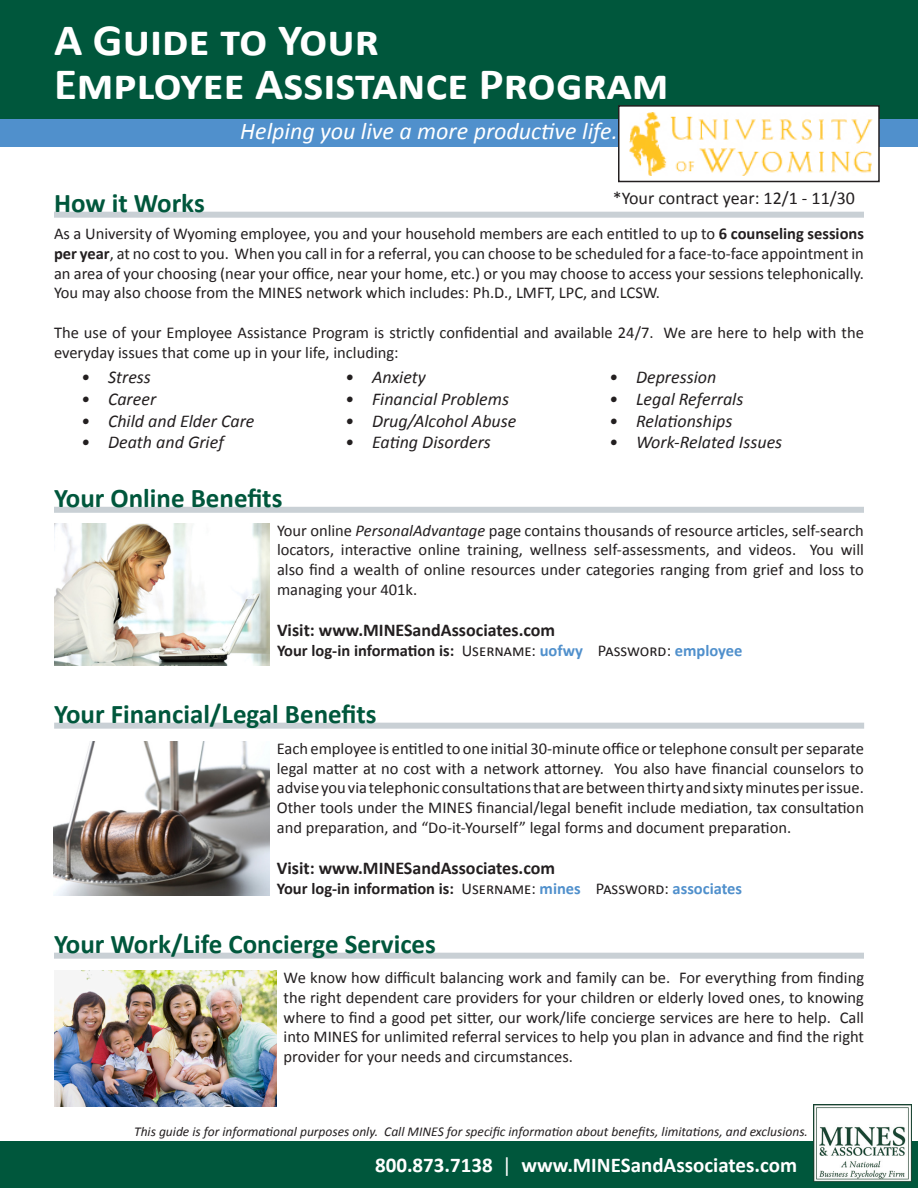
<style>
.page{position:relative;width:918px;height:1188px;background:#fff}
.page>*{position:absolute;margin:0;border:0;box-sizing:border-box;transform-origin:0 0}
.t1{font:700 45px "Calibri";color:#fff;scale:1.04 1}
.t2{font:700 27px "Calibri";color:#00573c}
.t3{font:italic 24px "Calibri";color:#fff}
.t4{font:700 21px "Calibri";color:#fff}
.t5{font:italic 18px "Calibri";color:#231f20}
.t6{font:700 18px "Calibri";color:#231f20}
.t7{font:18px "Calibri";color:#231f20}
.t8{font:16.5px/19.8px "Calibri";color:#231f20;text-align:justify}
.t9{font:700 16.5px "Calibri";letter-spacing:-.01em;color:#231f20}
.t10{font:italic 13.5px "Calibri";color:#231f20}
.s1{font-weight:700}
.s2{font-style:italic}
.s3{font-weight:400}
.s4{color:#5090cc}
</style>
<div class="page">
<div style="left:54px;top:212px;width:810px;height:6px;background:#c9d0d5"></div>
<div style="left:54px;top:507px;width:810px;height:6px;background:#c9d0d5"></div>
<div style="left:54px;top:723px;width:810px;height:6px;background:#c9d0d5"></div>
<div style="left:0;top:1142px;width:918px;height:46px;background:#00573c"></div>
<img style="left:54px;top:741px;width:215px;height:154px">
<img style="left:54px;top:523px;width:216px;height:142px">
<div style="left:0;top:0;width:918px;height:119px;background:#00573c"></div>
<div style="left:0;top:119px;width:918px;height:28px;background:#5090cc"></div>
<div style="left:54px;top:953px;width:810px;height:6px;background:#c9d0d5"></div>
<img style="left:54px;top:971px;width:222px;height:135px">
<img style="left:814px;top:1105px;width:97px;height:77px">
<div style="left:619px;top:106px;width:260px;height:76px;background:#fff"></div>
<img style="left:630px;top:112px;width:242px;height:63px">
<div style="left:618px;top:105px;width:262px;height:77px;border:2px solid #231f20"></div>
<p class="t1" style="left:54px;top:12px;width:314px">A Guide to Your</p>
<p class="t1" style="left:54px;top:55px;width:592px">Employee Assistance Program</p>
<p class="t3" style="left:240px;top:115px;width:379px">Helping you live a more productive life.</p>
<p class="t7" style="left:613px;top:186px;width:244px">*Your contract year: 12/1 - 11/30</p>
<p class="t2" style="left:54px;top:185px;width:152px">How it Works</p>
<p class="t8" style="left:54px;top:224px;width:812px">As a University of Wyoming employee, you and your household members are each entitled to up to <span class="s1">6 counseling sessions per year</span>, at no cost to you. When you call in for a referral, you can choose to be scheduled for a face-to-face appointment in an area of your choosing (near your office, near your home, etc.) or you may choose to access your sessions telephonically.<br>You may also choose from the MINES network which includes: Ph.D., LMFT, LPC, and LCSW.</p>
<p class="t8" style="left:54px;top:323px;width:811px">The use of your Employee Assistance Program is strictly confidential and available 24/7. We are here to help with the everyday issues that come up in your life, including:</p>
<p class="t5" style="left:81px;top:365px;width:71px">• Stress</p>
<p class="t5" style="left:81px;top:387px;width:77px">• Career</p>
<p class="t5" style="left:81px;top:408px;width:175px">• Child and Elder Care</p>
<p class="t5" style="left:81px;top:430px;width:144px">• Death and Grief</p>
<p class="t5" style="left:345px;top:365px;width:82px">• Anxiety</p>
<p class="t5" style="left:345px;top:387px;width:166px">• Financial Problems</p>
<p class="t5" style="left:345px;top:408px;width:173px">• Drug/Alcohol Abuse</p>
<p class="t5" style="left:345px;top:430px;width:147px">• Eating Disorders</p>
<p class="t5" style="left:609px;top:365px;width:109px">• Depression</p>
<p class="t5" style="left:609px;top:387px;width:136px">• Legal Referrals</p>
<p class="t5" style="left:609px;top:408px;width:125px">• Relationships</p>
<p class="t5" style="left:609px;top:430px;width:175px">• Work-Related Issues</p>
<p class="t2" style="left:54px;top:481px;width:230px">Your Online Benefits</p>
<p class="t8" style="left:277px;top:520px;width:588px">Your online <span class="s2">PersonalAdvantage</span> page contains thousands of resource articles, self-search locators, interactive online training, wellness self-assessments, and videos. You will also find a wealth of online resources under categories ranging from grief and loss to managing your 401k.</p>
<p class="t6" style="left:277px;top:619px;width:280px">Visit: www.MINESandAssociates.com</p>
<p class="t9" style="left:277px;top:640px;width:467px">Your log-in information is: <span class="s3">Username:</span> <span class="s4">uofwy</span> <span class="s3">Password:</span> <span class="s4">employee</span></p>
<p class="t2" style="left:54px;top:696px;width:324px">Your Financial/Legal Benefits</p>
<p class="t8" style="left:277px;top:738px;width:589px">Each employee is entitled to one initial 30-minute office or telephone consult per separate legal matter at no cost with a network attorney. You also have financial counselors to advise you via telephonic consultations that are between thirty and sixty minutes per issue.<br>Other tools under the MINES financial/legal benefit include mediation, tax consultation and preparation, and “Do-it-Yourself” legal forms and document preparation.</p>
<p class="t6" style="left:277px;top:857px;width:280px">Visit: www.MINESandAssociates.com</p>
<p class="t9" style="left:277px;top:878px;width:467px">Your log-in information is: <span class="s3">Username:</span> <span class="s4">mines</span> <span class="s3">Password:</span> <span class="s4">associates</span></p>
<p class="t2" style="left:54px;top:926px;width:383px">Your Work/Life Concierge Services</p>
<p class="t8" style="left:284px;top:968px;width:582px">We know how difficult balancing work and family can be. For everything from finding the right dependent care providers for your children or elderly loved ones, to knowing where to find a good pet sitter, our work/life concierge services are here to help. Call into MINES for unlimited referral services to help you plan in advance and find the right provider for your needs and circumstances.</p>
<p class="t10" style="left:134px;top:1122px;width:675px">This guide is for informational purposes only. Call MINES for specific information about benefits, limitations, and exclusions.</p>
<p class="t4" style="left:375px;top:1151px;width:424px">800.873.7138 <span class="s3">|</span> www.MINESandAssociates.com</p>
</div>
